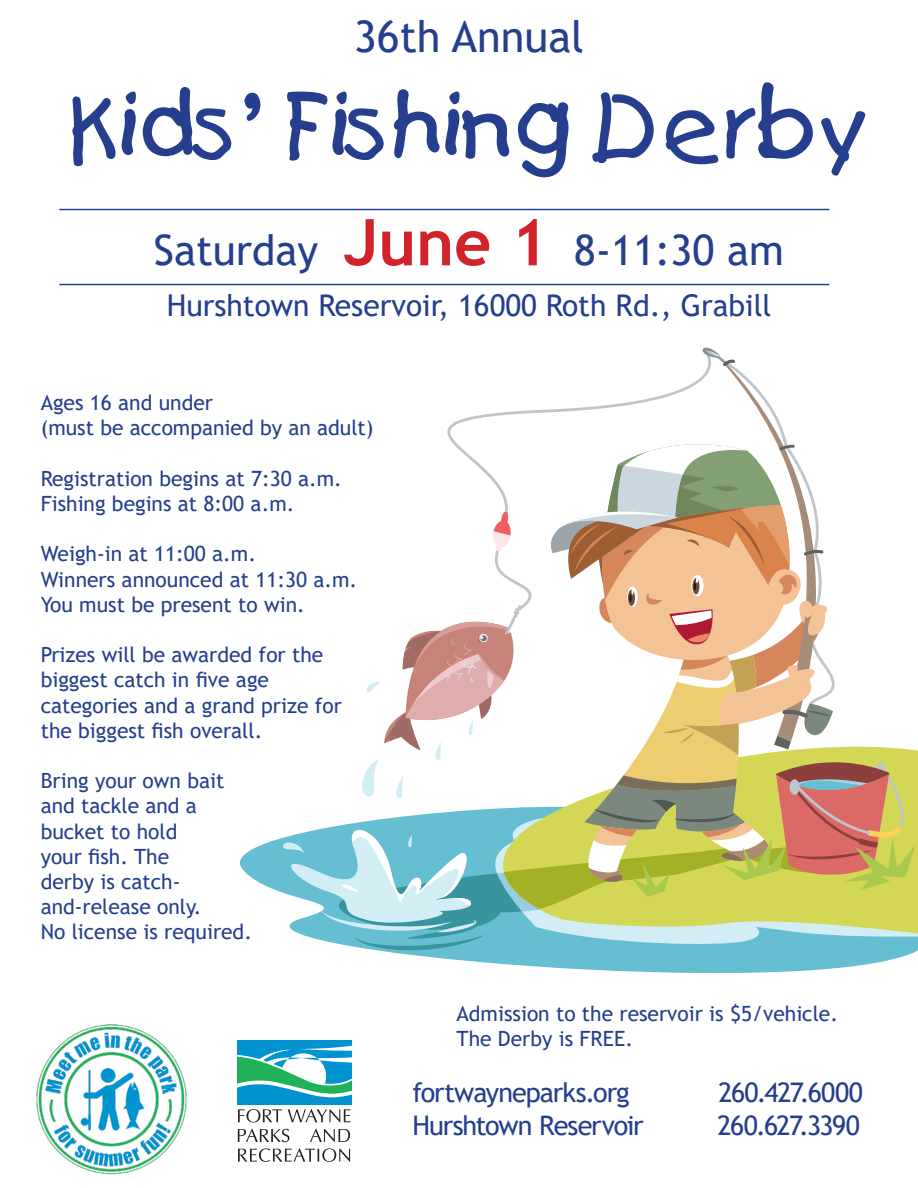
<style>
.page{position:relative;width:918px;height:1188px;background:#fff}
.page>*{position:absolute;margin:0;border:0;box-sizing:border-box;transform-origin:0 0}
.t1{font:87px "Kids Plain";color:#253f8e}
.t2{font:43.5px "Trebuchet MS";color:#253f8e}
.t3{font:42px "Trebuchet MS";color:#253f8e}
.t4{font:30px "Trebuchet MS";color:#253f8e}
.Heading_4{font:27px "Trebuchet MS";letter-spacing:-.035em;color:#253f8e}
.t5{font:21px/25.2px "Trebuchet MS";color:#253f8e}
.s1{font-weight:700;font-size:64.5px;color:#d1232a}
</style>
<div class="page">
<div style="left:237px;top:1040px;width:115px;height:64px;background:#0093d0"></div>
<svg style="left:237px;top:1046px;width:115px;height:52px"></svg>
<svg style="left:238px;top:1109px;width:44px;height:14px"></svg>
<svg style="left:288px;top:1109px;width:63px;height:13px"></svg>
<svg style="left:238px;top:1129px;width:51px;height:13px"></svg>
<svg style="left:310px;top:1129px;width:40px;height:13px"></svg>
<svg style="left:238px;top:1148px;width:112px;height:14px"></svg>
<hr style="left:59px;top:209px;width:770px;height:1px;background:#253f8e">
<hr style="left:59px;top:284px;width:770px;height:1px;background:#253f8e">
<img style="left:36px;top:1024px;width:151px;height:151px">
<svg style="left:240px;top:841px;width:678px;height:132px"></svg>
<svg style="left:272px;top:348px;width:643px;height:602px"></svg>
<p class="t2" style="left:354px;top:9px;width:231px">36th Annual</p>
<p class="t1" style="left:68px;top:74px;width:804px">Kids’ Fishing Derby</p>
<p class="t3" style="left:154px;top:224px;width:632px">Saturday <span class="s1">June 1</span> 8-11:30 am</p>
<p class="t4" style="left:167px;top:287px;width:606px">Hurshtown Reservoir, 16000 Roth Rd., Grabill</p>
<p class="t5" style="left:41px;top:390px;width:174px">Ages 16 and under</p>
<p class="t5" style="left:41px;top:415px;width:334px">(must be accompanied by an adult)</p>
<p class="t5" style="left:41px;top:466px;width:303px">Registration begins at 7:30 a.m.</p>
<p class="t5" style="left:41px;top:491px;width:255px">Fishing begins at 8:00 a.m.</p>
<p class="t5" style="left:41px;top:541px;width:217px">Weigh-in at 11:00 a.m.</p>
<p class="t5" style="left:41px;top:566px;width:318px">Winners announced at 11:30 a.m.</p>
<p class="t5" style="left:41px;top:592px;width:266px">You must be present to win.</p>
<p class="t5" style="left:41px;top:642px;width:303px">Prizes will be awarded for the biggest catch in five age categories and a grand prize for the biggest fish overall.</p>
<p class="t5" style="left:41px;top:768px;width:213px">Bring your own bait and tackle and a bucket to hold<br>your fish. The<br>derby is catch&shy;and-release only.<br>No license is required.</p>
<p class="t5" style="left:457px;top:1001px;width:383px">Admission to the reservoir is $5/vehicle.<br>The Derby is FREE.</p>
<p class="Heading_4" style="left:413px;top:1076px;width:219px">fortwayneparks.org</p>
<p class="Heading_4" style="left:718px;top:1076px;width:146px">260.427.6000</p>
<p class="Heading_4" style="left:413px;top:1108px;width:233px">Hurshtown Reservoir</p>
<p class="Heading_4" style="left:718px;top:1108px;width:144px">260.627.3390</p>
</div>
